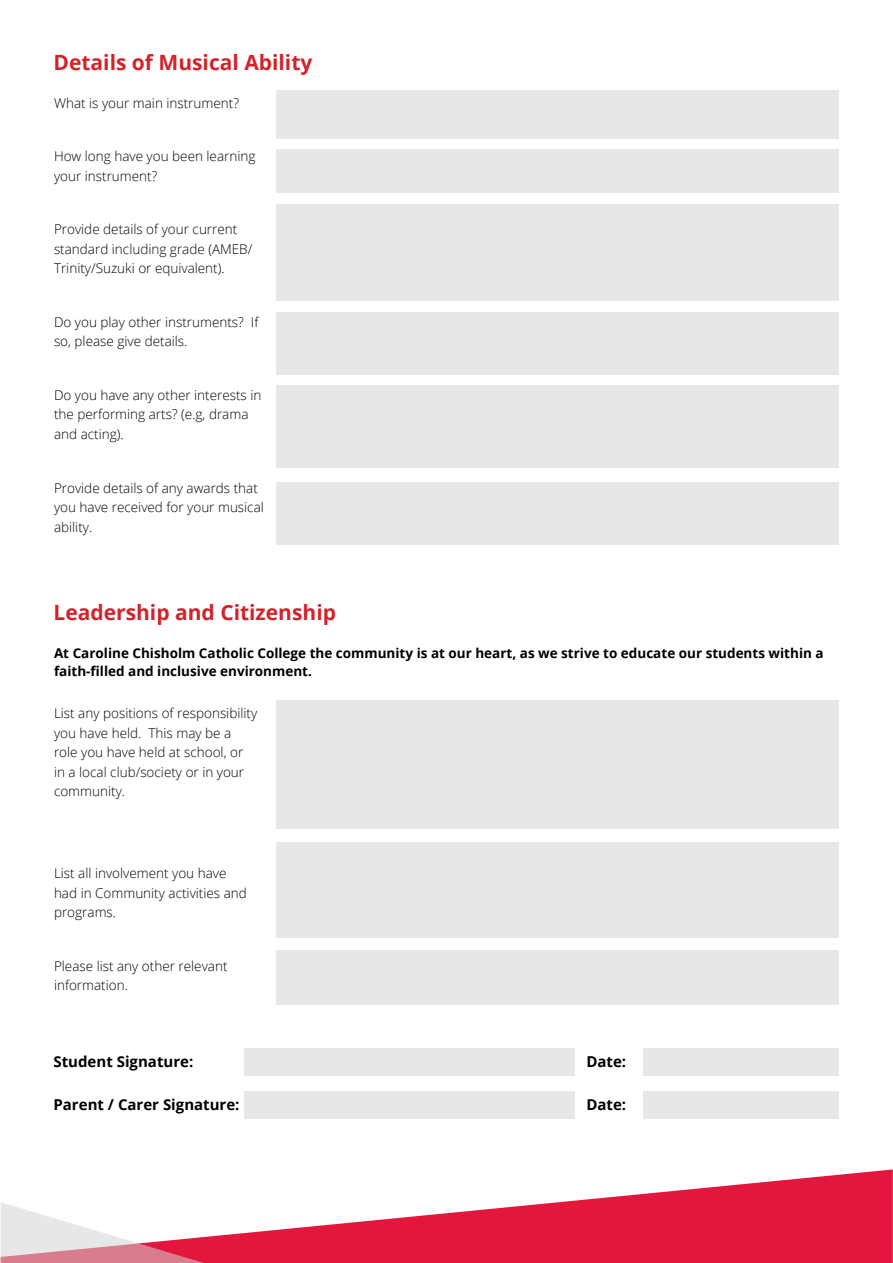
<style>
.page{position:relative;width:893px;height:1263px;background:#fff}
.page>*{position:absolute;margin:0;border:0;box-sizing:border-box;transform-origin:0 0}
.t1{font:700 21px "Open Sans";color:#d2232a}
.t2{font:700 15px "Open Sans";color:#000}
.t3{font:300 13.5px/19.5px "Open Sans";color:#000}
.t4{font:700 13.5px/18px "Open Sans";color:#000}
</style>
<div class="page">
<div style="left:276px;top:90px;width:563px;height:48px;background:#e6e7e8"></div>
<div style="left:276px;top:149px;width:563px;height:44px;background:#e6e7e8"></div>
<div style="left:276px;top:204px;width:563px;height:96px;background:#e6e7e8"></div>
<div style="left:276px;top:312px;width:563px;height:62px;background:#e6e7e8"></div>
<div style="left:276px;top:386px;width:563px;height:82px;background:#e6e7e8"></div>
<div style="left:276px;top:482px;width:563px;height:62px;background:#e6e7e8"></div>
<div style="left:276px;top:700px;width:563px;height:129px;background:#e6e7e8"></div>
<div style="left:276px;top:842px;width:563px;height:96px;background:#e6e7e8"></div>
<div style="left:276px;top:950px;width:563px;height:55px;background:#e6e7e8"></div>
<div style="left:244px;top:1048px;width:331px;height:28px;background:#e6e7e8"></div>
<div style="left:643px;top:1048px;width:196px;height:28px;background:#e6e7e8"></div>
<div style="left:244px;top:1091px;width:331px;height:27px;background:#e6e7e8"></div>
<div style="left:643px;top:1091px;width:196px;height:27px;background:#e6e7e8"></div>
<svg style="left:207px;top:1169px;width:686px;height:94px;fill:#e3173e"></svg>
<svg style="left:1px;top:1202px;width:206px;height:61px"></svg>
<h1 class="t1" style="left:54px;top:48px;width:260px">Details of Musical Ability</h1>
<p class="t3" style="left:54px;top:93px;width:187px">What is your main instrument?</p>
<p class="t3" style="left:54px;top:146px;width:203px">How long have you been learning your instrument?</p>
<p class="t3" style="left:54px;top:219px;width:200px">Provide details of your current standard including grade (AMEB/<br>Trinity/Suzuki or equivalent).</p>
<p class="t3" style="left:54px;top:312px;width:206px">Do you play other instruments? If so, please give details.</p>
<p class="t3" style="left:54px;top:385px;width:209px">Do you have any other interests in the performing arts? (e.g, drama and acting).</p>
<p class="t3" style="left:54px;top:477px;width:211px">Provide details of any awards that you have received for your musical ability.</p>
<h1 class="t1" style="left:54px;top:597px;width:284px">Leadership and Citizenship</h1>
<p class="t4" style="left:54px;top:643px;width:771px">At Caroline Chisholm Catholic College the community is at our heart, as we strive to educate our students within a faith-filled and inclusive environment.</p>
<p class="t3" style="left:54px;top:703px;width:205px">List any positions of responsibility you have held. This may be a role you have held at school, or in a local club/society or in your community.</p>
<p class="t3" style="left:54px;top:863px;width:194px">List all involvement you have had in Community activities and programs.</p>
<p class="t3" style="left:54px;top:956px;width:175px">Please list any other relevant information.</p>
<p class="t2" style="left:54px;top:1051px;width:141px">Student Signature:</p>
<p class="t2" style="left:586px;top:1051px;width:41px">Date:</p>
<p class="t2" style="left:54px;top:1094px;width:188px">Parent / Carer Signature:</p>
<p class="t2" style="left:586px;top:1094px;width:41px">Date:</p>
</div>
